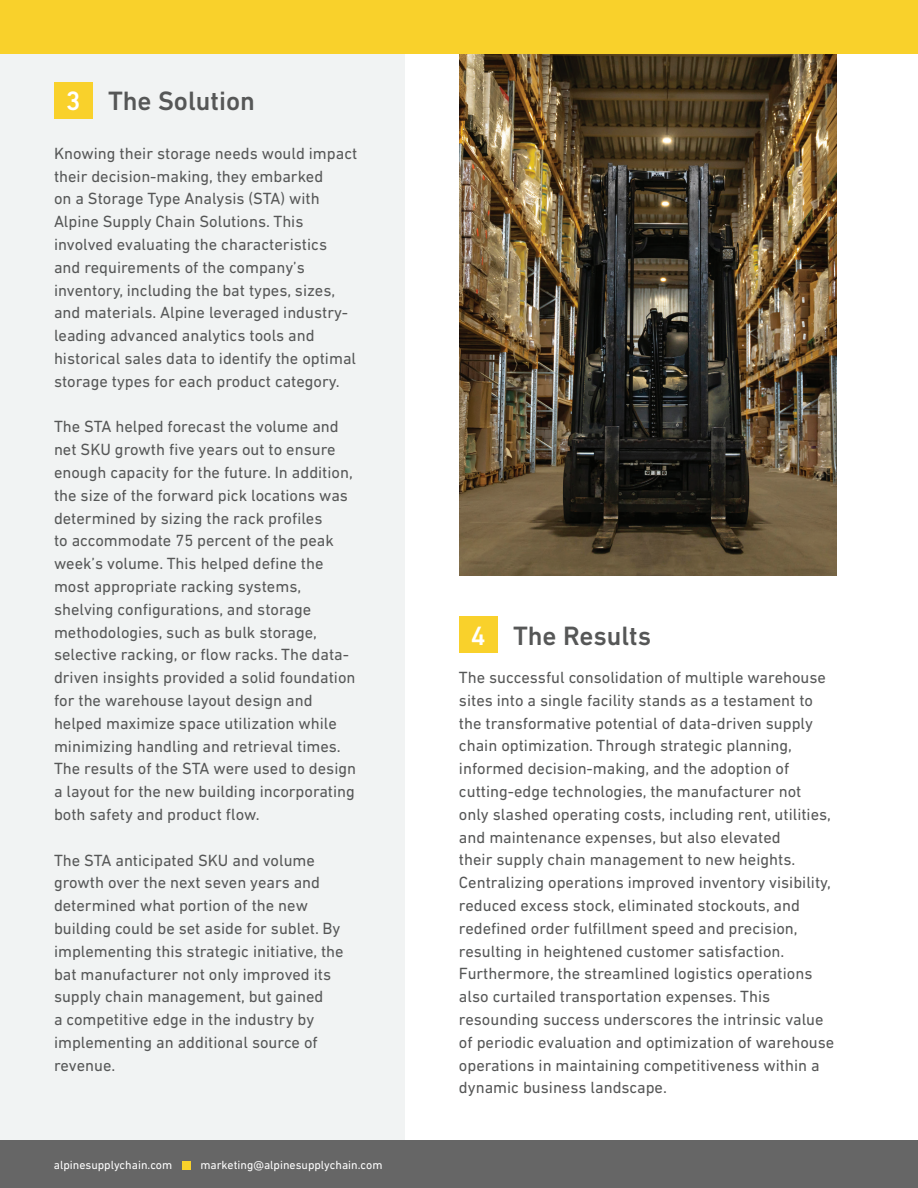
<style>
.page{position:relative;width:918px;height:1188px;background:#fff}
.page>*{position:absolute;margin:0;border:0;box-sizing:border-box;transform-origin:0 0}
.t1{font:500 27px "DIN Next LT Pro";color:#565757}
.t2{font:16.5px/22.8px "DIN Next LT Pro";color:#565757}
.t3{font:12px "DIN Next LT Pro";color:#fff}
.s1{color:#fff}
</style>
<div class="page">
<div style="left:0;top:0;width:405px;height:1188px;background:#f1f3f3"></div>
<div style="left:0;top:1140px;width:918px;height:48px;background:#666"></div>
<div style="left:182px;top:1161px;width:9px;height:9px;background:#f9d12b"></div>
<div style="left:0;top:0;width:918px;height:54px;background:#f9d12b"></div>
<div style="left:54px;top:82px;width:38px;height:36px;background:#f9d12b"></div>
<div style="left:459px;top:616px;width:38px;height:37px;background:#f9d12b"></div>
<img style="left:459px;top:54px;width:378px;height:522px">
<h1 class="t1" style="left:66px;top:86px;width:191px"><span class="s1">3</span> The Solution</h1>
<p class="t2" style="left:54px;top:141px;width:305px">Knowing their storage needs would impact their decision-making, they embarked<br>on a Storage Type Analysis (STA) with Alpine Supply Chain Solutions. This involved evaluating the characteristics and requirements of the company’s inventory, including the bat types, sizes, and materials. Alpine leveraged industry&shy;leading advanced analytics tools and historical sales data to identify the optimal storage types for each product category.</p>
<p class="t2" style="left:54px;top:415px;width:304px">The STA helped forecast the volume and net SKU growth five years out to ensure enough capacity for the future. In addition, the size of the forward pick locations was determined by sizing the rack profiles<br>to accommodate 75 percent of the peak week’s volume. This helped define the most appropriate racking systems, shelving configurations, and storage methodologies, such as bulk storage, selective racking, or flow racks. The data&shy;driven insights provided a solid foundation for the warehouse layout design and helped maximize space utilization while minimizing handling and retrieval times.<br>The results of the STA were used to design a layout for the new building incorporating both safety and product flow.</p>
<p class="t2" style="left:54px;top:848px;width:291px">The STA anticipated SKU and volume growth over the next seven years and determined what portion of the new building could be set aside for sublet. By implementing this strategic initiative, the bat manufacturer not only improved its supply chain management, but gained<br>a competitive edge in the industry by implementing an additional source of revenue.</p>
<p class="t3" style="left:54px;top:1158px;width:120px">alpinesupplychain.com</p>
<p class="t3" style="left:200px;top:1158px;width:184px">marketing@alpinesupplychain.com</p>
<h1 class="t1" style="left:471px;top:620px;width:182px"><span class="s1">4</span> The Results</h1>
<p class="t2" style="left:459px;top:666px;width:377px">The successful consolidation of multiple warehouse sites into a single facility stands as a testament to the transformative potential of data-driven supply chain optimization. Through strategic planning, informed decision-making, and the adoption of cutting-edge technologies, the manufacturer not only slashed operating costs, including rent, utilities, and maintenance expenses, but also elevated<br>their supply chain management to new heights.<br>Centralizing operations improved inventory visibility, reduced excess stock, eliminated stockouts, and redefined order fulfillment speed and precision, resulting in heightened customer satisfaction.<br>Furthermore, the streamlined logistics operations also curtailed transportation expenses. This resounding success underscores the intrinsic value of periodic evaluation and optimization of warehouse operations in maintaining competitiveness within a dynamic business landscape.</p>
</div>
